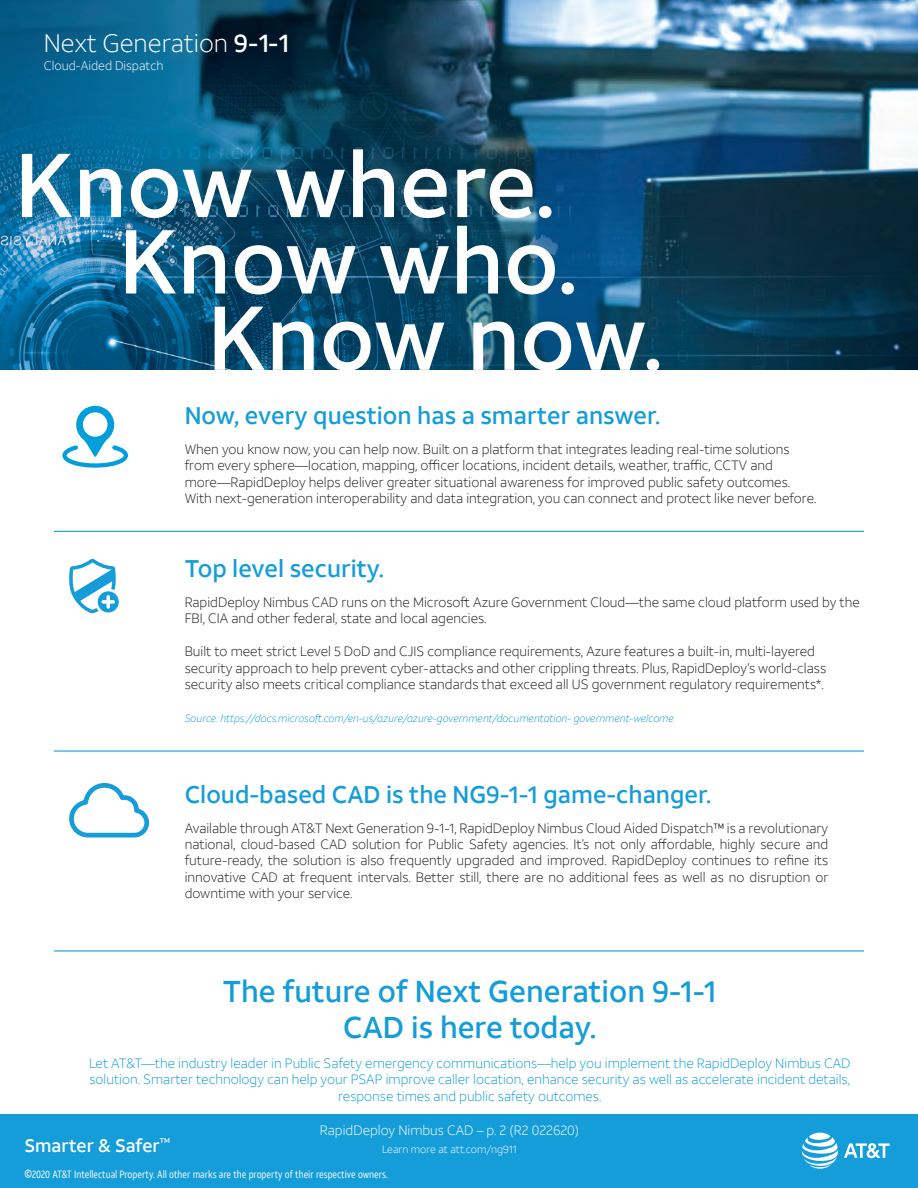
<style>
.page{position:relative;width:918px;height:1188px;background:#fff}
.page>*{position:absolute;margin:0;border:0;box-sizing:border-box;transform-origin:0 0}
.t1{font:500 90.3px "ATT Aleck Sans";color:#fff}
.t2{font:500 30px/36px "ATT Aleck Sans";color:#159dd9;text-align:center}
.t3{font:300 25.05px "ATT Aleck Sans";color:#fff}
.t4{font:500 24px "ATT Aleck Sans";color:#159dd9}
.t5{font:500 18px "ATT Aleck Sans";color:#fff}
.t6{font:300 13.5px/16.5px "ATT Aleck Sans";color:#231f20}
.t7{font:300 13.5px/16.5px "ATT Aleck Sans";color:#159dd9;text-align:center}
.t8{font:300 13.5px "ATT Aleck Sans";color:#fff}
.t9{font:300 12.45px "ATT Aleck Sans";color:#fff}
.t10{font:italic 300 10.5px "ATT Aleck Sans";color:#159dd9}
.t11{font:10.5px "ATT Aleck Cd";color:#fff}
.t12{font:300 10.5px "ATT Aleck Sans";color:#fff}
.t13{font:500 7.05px "ATT Aleck Sans";color:#fff}
.s1{font-weight:500}
.s2{font-size:15px}
</style>
<div class="page">
<img style="left:0;top:0;width:918px;height:369px">
<hr style="left:54px;top:950px;width:810px;height:2px;background:#159dd9">
<hr style="left:54px;top:531px;width:810px;height:1px;background:#159dd9">
<svg style="left:69px;top:559px;width:50px;height:54px"></svg>
<hr style="left:54px;top:750px;width:810px;height:2px;background:#159dd9">
<svg style="left:62px;top:406px;width:66px;height:62px"></svg>
<svg style="left:69px;top:783px;width:81px;height:55px"></svg>
<div style="left:0;top:1115px;width:918px;height:73px;background:#159dd9"></div>
<svg style="left:802px;top:1133px;width:88px;height:36px"></svg>
<h3 class="t3" style="left:44px;top:28px;width:247px">Next Generation <span class="s1">9-1-1</span></h3>
<p class="t9" style="left:44px;top:58px;width:121px">Cloud-Aided Dispatch</p>
<h1 class="t1" style="left:15px;top:129px;width:542px">Know where.</h1>
<h1 class="t1" style="left:119px;top:205px;width:460px">Know who.</h1>
<h1 class="t1" style="left:208px;top:282px;width:457px">Know now.</h1>
<h3 class="t4" style="left:185px;top:400px;width:477px">Now, every question has a smarter answer.</h3>
<p class="t6" style="left:185px;top:441px;width:633px">When you know now, you can help now. Built on a platform that integrates leading real-time solutions from every sphere—location, mapping, officer locations, incident details, weather, traffic, CCTV and more—RapidDeploy helps deliver greater situational awareness for improved public safety outcomes.<br>With next-generation interoperability and data integration, you can connect and protect like never before.</p>
<h3 class="t4" style="left:185px;top:553px;width:201px">Top level security.</h3>
<p class="t6" style="left:185px;top:594px;width:677px">RapidDeploy Nimbus CAD runs on the Microsoft Azure Government Cloud—the same cloud platform used by the<br>FBI, CIA and other federal, state and local agencies.</p>
<p class="t6" style="left:185px;top:643px;width:643px">Built to meet strict Level 5 DoD and CJIS compliance requirements, Azure features a built-in, multi-layered security approach to help prevent cyber-attacks and other crippling threats. Plus, RapidDeploy’s world-class security also meets critical compliance standards that exceed all US government regulatory requirements*.</p>
<p class="t10" style="left:185px;top:712px;width:491px">Source: https://docs.microsoft.com/en-us/azure/azure-government/documentation- government-welcome</p>
<h3 class="t4" style="left:185px;top:779px;width:528px">Cloud-based CAD is the NG9-1-1 game-changer.</h3>
<p class="t6" style="left:185px;top:819px;width:645px;text-align:justify">Available through AT&amp;T Next Generation 9-1-1, RapidDeploy Nimbus Cloud Aided Dispatch™ is a revolutionary national, cloud-based CAD solution for Public Safety agencies. It’s not only affordable, highly secure and future-ready, the solution is also frequently upgraded and improved. RapidDeploy continues to refine its innovative CAD at frequent intervals. Better still, there are no additional fees as well as no disruption or downtime with your service.</p>
<h2 class="t2" style="left:223px;top:973px;width:495px">The future of Next Generation 9-1-1<br>CAD is here today.</h2>
<p class="t7" style="left:89px;top:1055px;width:763px">Let AT&amp;T—the industry leader in Public Safety emergency communications—help you implement the RapidDeploy Nimbus CAD solution. Smarter technology can help your PSAP improve caller location, enhance security as well as accelerate incident details, response times and public safety outcomes.</p>
<h3 class="t5" style="left:24px;top:1134px;width:137px">Smarter &amp; Safer</h3>
<p class="t13" style="left:160px;top:1136px;width:12px">TM</p>
<p class="t11" style="left:24px;top:1167px;width:365px"><span class="s2">©</span>2020 AT&amp;T Intellectual Property. All other marks are the property of their respective owners.</p>
<p class="t8" style="left:320px;top:1122px;width:261px">RapidDeploy Nimbus CAD – p. 2 (R2 022620)</p>
<p class="t12" style="left:382px;top:1143px;width:136px">Learn more at att.com/ng911</p>
</div>
